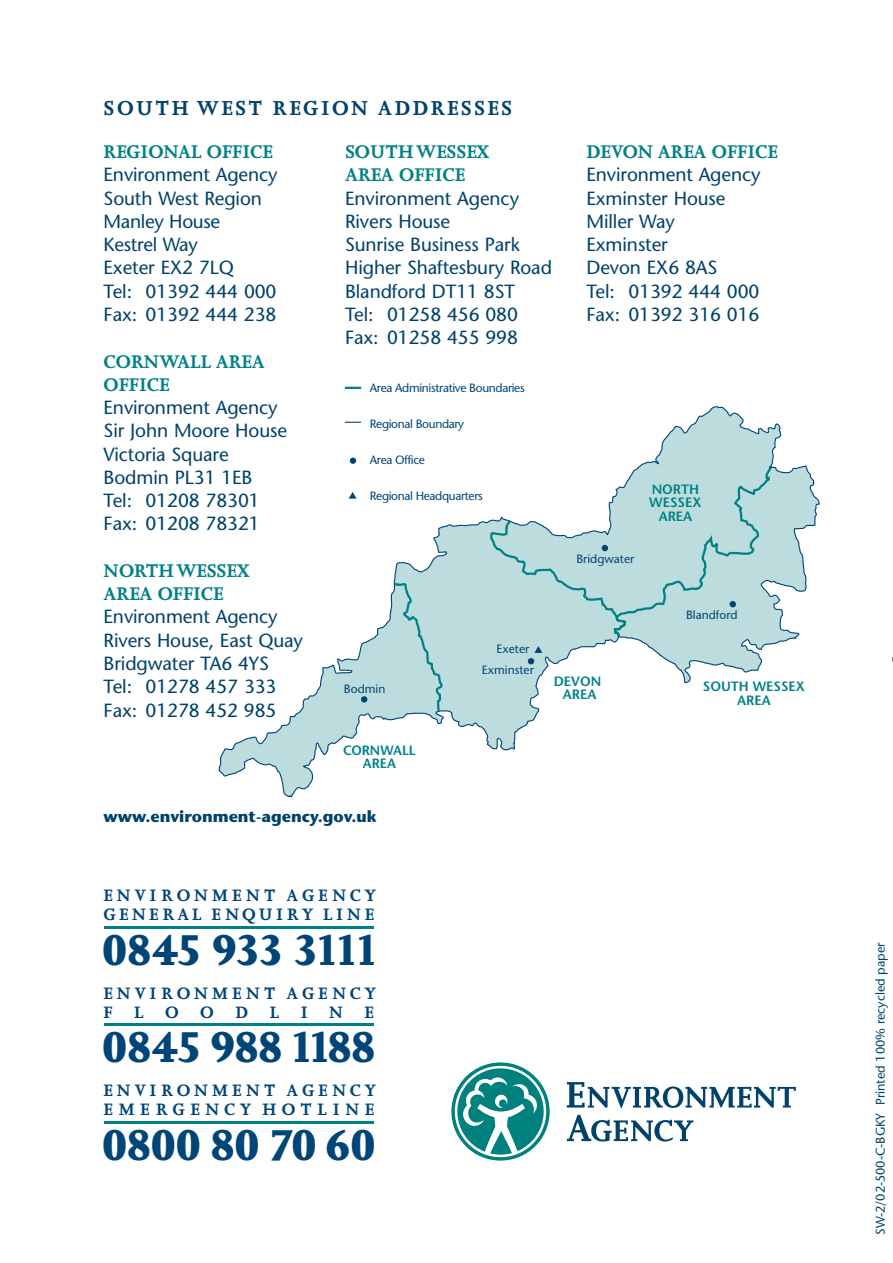
<style>
.page{position:relative;width:893px;height:1263px;background:#fff}
.page>*{position:absolute;margin:0;border:0;box-sizing:border-box;transform-origin:0 0}
.t1{font:800 49.65px "Joanna";letter-spacing:-.045em;color:#004577}
.t2{font:700 23.25px "Joanna";letter-spacing:.105em;color:#004269}
.t3{font:700 21.15px/23.2px "Joanna";color:#008185}
.t4{font:19.05px/23.2px "Stone Sans";letter-spacing:-.005em;color:#004269}
.t5{font:700 19.05px/19px "Joanna";letter-spacing:.195em;color:#004577}
.t6{font:700 19.05px/19px "Joanna";letter-spacing:.255em;color:#004577}
.t7{font:700 19.05px/19px "Joanna";letter-spacing:.225em;color:#004577}
.t8{font:700 16.05px "Stone Sans";color:#004269}
.t9{font:600 13.5px/13.5px "Stone Sans";color:#008185;text-align:center}
.t10{font:12.75px "Stone Sans";letter-spacing:-.005em;color:#004269}
.t11{font:12px "Stone Sans";letter-spacing:-.03em;color:#004577}
.t12{font:12px "Stone Sans";color:#004577}
</style>
<div class="page">
<svg style="left:451px;top:1062px;width:345px;height:99px"></svg>
<svg style="left:345px;top:387px;width:16px;height:2px"></svg>
<svg style="left:218px;top:406px;width:602px;height:392px"></svg>
<hr style="left:104px;top:926px;width:270px;height:3px;background:#008185">
<hr style="left:104px;top:1121px;width:270px;height:3px;background:#008185">
<hr style="left:104px;top:1023px;width:270px;height:3px;background:#008185">
<p class="t2" style="left:104px;top:99px;width:410px">SOUTH WEST REGION ADDRESSES</p>
<p class="t3" style="left:104px;top:142px;width:170px">REGIONAL OFFICE</p>
<p class="t4" style="left:104px;top:165px;width:175px">Environment Agency<br>South West Region<br>Manley House<br>Kestrel Way<br>Exeter EX2 7LQ<br>Tel: 01392 444 000<br>Fax: 01392 444 238</p>
<p class="t3" style="left:104px;top:352px;width:162px">CORNWALL AREA<br>OFFICE</p>
<p class="t4" style="left:104px;top:398px;width:185px">Environment Agency<br>Sir John Moore House<br>Victoria Square<br>Bodmin PL31 1EB<br>Tel: 01208 78301<br>Fax: 01208 78321</p>
<p class="t3" style="left:104px;top:561px;width:148px">NORTH WESSEX<br>AREA OFFICE</p>
<p class="t4" style="left:104px;top:607px;width:201px">Environment Agency<br>Rivers House, East Quay<br>Bridgwater TA6 4YS<br>Tel: 01278 457 333<br>Fax: 01278 452 985</p>
<p class="t3" style="left:345px;top:142px;width:146px">SOUTH WESSEX<br>AREA OFFICE</p>
<p class="t4" style="left:345px;top:188px;width:208px">Environment Agency<br>Rivers House<br>Sunrise Business Park<br>Higher Shaftesbury Road<br>Blandford DT11 8ST<br>Tel: 01258 456 080<br>Fax: 01258 455 998</p>
<p class="t3" style="left:586px;top:142px;width:192px">DEVON AREA OFFICE</p>
<p class="t4" style="left:586px;top:165px;width:175px">Environment Agency<br>Exminster House<br>Miller Way<br>Exminster<br>Devon EX6 8AS<br>Tel: 01392 444 000<br>Fax: 01392 316 016</p>
<p class="t11" style="left:370px;top:383px;width:156px">Area Administrative Boundaries</p>
<p class="t11" style="left:370px;top:419px;width:96px">Regional Boundary</p>
<p class="t11" style="left:370px;top:455px;width:56px">Area Office</p>
<p class="t11" style="left:370px;top:491px;width:114px">Regional Headquarters</p>
<p class="t9" style="left:649px;top:484px;width:54px">NORTH<br>WESSEX<br>AREA</p>
<p class="t11" style="left:344px;top:684px;width:43px">Bodmin</p>
<p class="t9" style="left:343px;top:745px;width:74px">CORNWALL<br>AREA</p>
<p class="t11" style="left:496px;top:644px;width:34px">Exeter</p>
<p class="t12" style="left:482px;top:665px;width:53px">Exminster</p>
<p class="t12" style="left:576px;top:555px;width:60px">Bridgwater</p>
<p class="t12" style="left:686px;top:610px;width:53px">Blandford</p>
<p class="t9" style="left:553px;top:676px;width:49px">DEVON<br>AREA</p>
<p class="t9" style="left:703px;top:681px;width:104px">SOUTH WESSEX<br>AREA</p>
<p class="t8" style="left:104px;top:810px;width:275px">www.environment-agency.gov.uk</p>
<p class="t5" style="left:103px;top:888px;width:274px">ENVIRONMENT AGENCY<br>GENERAL ENQUIRY LINE</p>
<h1 class="t1" style="left:101px;top:932px;width:280px">0845 933 3111</h1>
<p class="t7" style="left:103px;top:985px;width:274px">ENVIRONMENT AGENCY<br>FLOODLINE</p>
<h1 class="t1" style="left:101px;top:1030px;width:276px">0845 988 1188</h1>
<p class="t6" style="left:103px;top:1082px;width:274px">ENVIRONMENT AGENCY<br>EMERGENCY HOTLINE</p>
<h1 class="t1" style="left:101px;top:1127px;width:276px">0800 80 70 60</h1>
<p class="t10" style="left:875px;top:1235px;width:294px;rotate:-90deg">SW-2/02-500-C-BGKY Printed 100% recycled paper</p>
</div>
